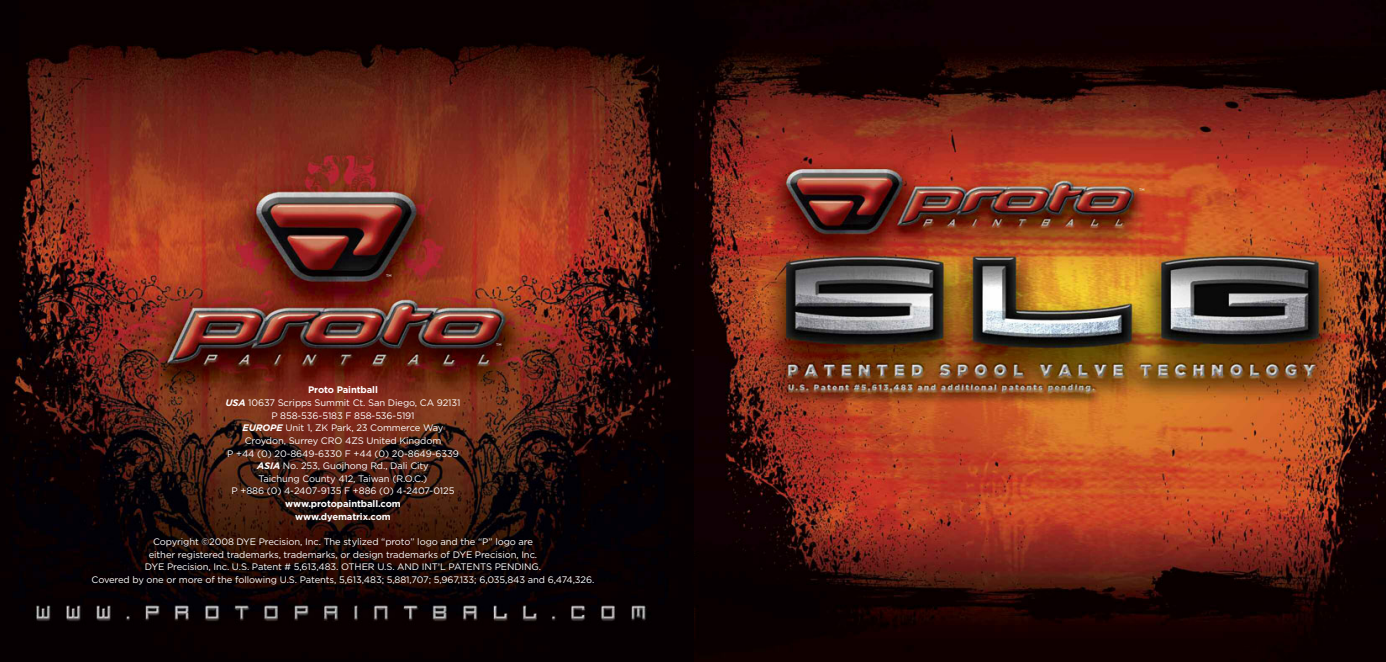
<style>
.page{position:relative;width:1386px;height:662px;background:#fff}
.page>*{position:absolute;margin:0;border:0;box-sizing:border-box;transform-origin:0 0}
.t1{font:9.45px/12.6px "Gotham";letter-spacing:-.01em;color:#fff;text-align:center}
.t2{font:700 9.45px/12.6px "Gotham";letter-spacing:-.01em;color:#fff;text-align:center}
.t3{font:8.05px "Gotham";color:#fff}
.s1{font-weight:700}
.s2{font-weight:700;font-style:italic}
</style>
<div class="page">
<img style="left:693px;top:0;width:693px;height:662px">
<img style="left:0;top:0;width:693px;height:662px">
<p class="t3" style="left:386px;top:273px;width:7px">™</p>
<p class="t3" style="left:496px;top:342px;width:7px">™</p>
<p class="t1" style="left:225px;top:384px;width:237px"><span class="s1">Proto Paintball<br></span><span class="s2">USA</span> 10637 Scripps Summit Ct. San Diego, CA 92131<br>P 858-536-5183 F 858-536-5191<br><span class="s2">EUROPE</span> Unit 1, ZK Park, 23 Commerce Way Croydon, Surrey CRO 4ZS United Kingdom<br>P +44 (0) 20-8649-6330 F +44 (0) 20-8649-6339<br><span class="s2">ASIA</span> No. 253, Guojhong Rd., Dali City<br>Taichung County 412, Taiwan (R.O.C.)<br>P +886 (0) 4-2407-9135 F +886 (0) 4-2407-0125</p>
<p class="t2" style="left:285px;top:497px;width:117px">www.protopaintball.com www.dyematrix.com</p>
<p class="t1" style="left:92px;top:535px;width:504px">Copyright ©2008 DYE Precision, Inc. The stylized “proto” logo and the “P” logo are<br>either registered trademarks, trademarks, or design trademarks of DYE Precision, Inc.<br>DYE Precision, Inc. U.S. Patent # 5,613,483. OTHER U.S. AND INT’L PATENTS PENDING.<br>Covered by one or more of the following U.S. Patents, 5,613,483; 5,881,707; 5,967,133; 6,035,843 and 6,474,326.</p>
<p class="t3" style="left:1139px;top:187px;width:7px">™</p>
</div>
